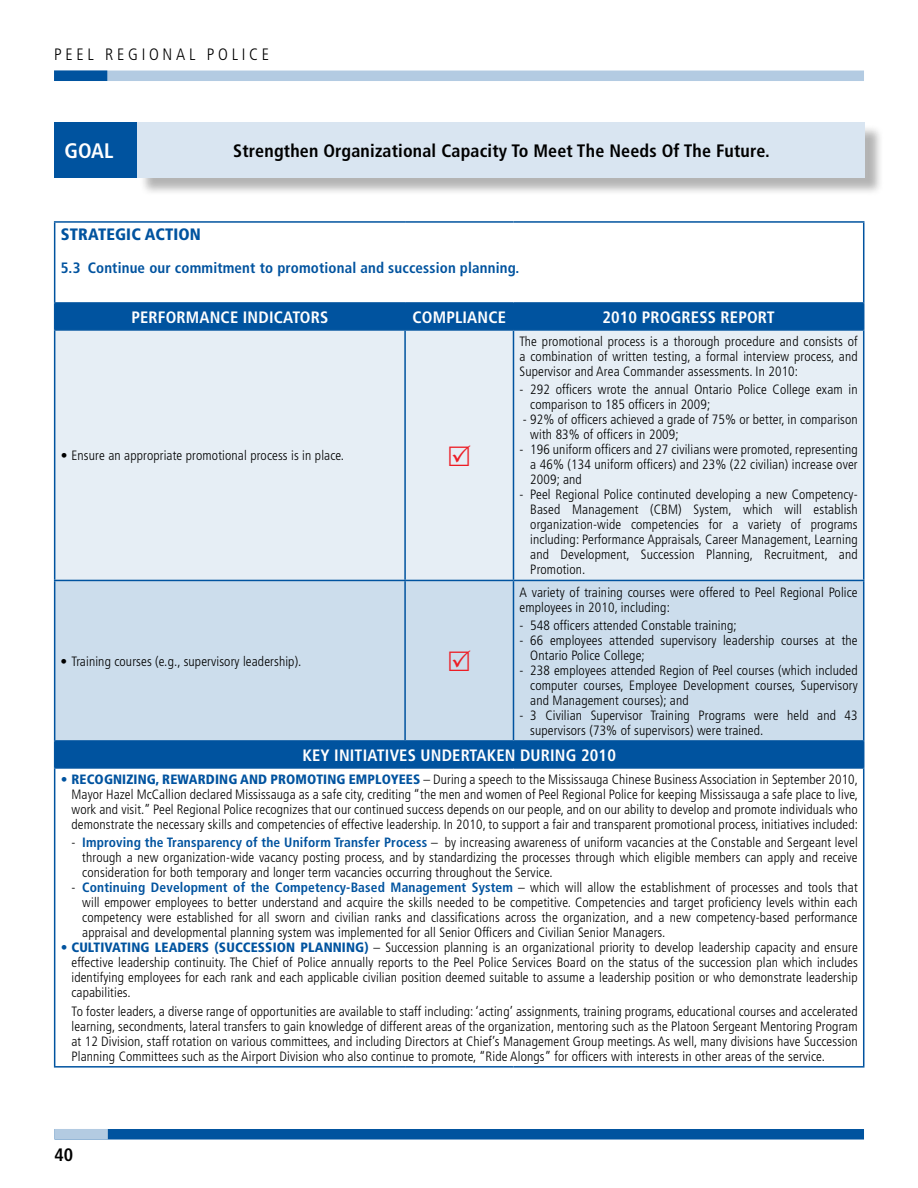
<style>
.page{position:relative;width:918px;height:1188px;background:#fff}
.page>*{position:absolute;margin:0;border:0;box-sizing:border-box;transform-origin:0 0}
.t1{font:700 condensed 21px "Frutiger";color:#fff}
.t2{font:700 condensed 18px "Frutiger";letter-spacing:.01em;color:#000}
.t3{font:700 condensed 16.5px "Frutiger";letter-spacing:.01em;color:#fff}
.t4{font:700 condensed 16.5px "Frutiger";letter-spacing:.01em;color:#fff}
.t5{font:300 condensed 16.5px "Frutiger";letter-spacing:.225em;color:#000}
.t6{font:900 condensed 16.5px "Frutiger";letter-spacing:.01em;color:#00539f}
.t7{font:700 condensed 15px "Frutiger";letter-spacing:.01em;color:#00539f}
.t8{font:300 condensed 13.5px/15px "Frutiger";letter-spacing:.01em;color:#000;text-align:justify}
.s1{font-style:inherit}
.s2{font-weight:900;color:#00539f}
.s3{font-weight:700;color:#00539f}
</style>
<div class="page">
<div style="left:54px;top:71px;width:810px;height:10px;background:#b3cbe2"></div>
<div style="left:54px;top:71px;width:53px;height:10px;background:#00539f"></div>
<div style="left:55px;top:1129px;width:809px;height:11px;background:#00539f"></div>
<div style="left:55px;top:1129px;width:53px;height:10px;background:#b3cbe2"></div>
<div style="left:55px;top:304px;width:808px;height:463px;background:#00539f"></div>
<div style="left:55px;top:331px;width:808px;height:249px;background:#e6eef5"></div>
<div style="left:55px;top:581px;width:808px;height:159px;background:#ccddec"></div>
<svg style="left:54px;top:304px;width:1px;height:25px"></svg>
<hr style="left:404px;top:304px;width:2px;height:25px;background:#00539f">
<svg style="left:513px;top:304px;width:1px;height:25px"></svg>
<svg style="left:863px;top:304px;width:1px;height:25px"></svg>
<hr style="left:54px;top:329px;width:351px;height:2px;background:#00539f">
<hr style="left:54px;top:331px;width:1px;height:249px;background:#00539f">
<hr style="left:405px;top:329px;width:108px;height:2px;background:#00539f">
<hr style="left:404px;top:331px;width:2px;height:249px;background:#00539f">
<hr style="left:513px;top:329px;width:351px;height:2px;background:#00539f">
<hr style="left:513px;top:331px;width:1px;height:249px;background:#00539f">
<hr style="left:863px;top:331px;width:1px;height:249px;background:#00539f">
<hr style="left:54px;top:580px;width:351px;height:1px;background:#00539f">
<hr style="left:54px;top:581px;width:1px;height:159px;background:#00539f">
<hr style="left:405px;top:580px;width:108px;height:1px;background:#00539f">
<hr style="left:404px;top:581px;width:2px;height:159px;background:#00539f">
<hr style="left:513px;top:580px;width:351px;height:1px;background:#00539f">
<hr style="left:513px;top:581px;width:1px;height:159px;background:#00539f">
<hr style="left:863px;top:581px;width:1px;height:159px;background:#00539f">
<svg style="left:54px;top:742px;width:1px;height:25px"></svg>
<svg style="left:863px;top:742px;width:1px;height:25px"></svg>
<hr style="left:54px;top:221px;width:351px;height:2px;background:#00539f">
<hr style="left:54px;top:223px;width:1px;height:79px;background:#00539f">
<hr style="left:405px;top:221px;width:108px;height:2px;background:#00539f">
<hr style="left:513px;top:221px;width:351px;height:2px;background:#00539f">
<hr style="left:863px;top:223px;width:1px;height:79px;background:#00539f">
<hr style="left:54px;top:302px;width:351px;height:2px;background:#00539f">
<hr style="left:405px;top:302px;width:108px;height:2px;background:#00539f">
<hr style="left:513px;top:302px;width:351px;height:2px;background:#00539f">
<hr style="left:54px;top:740px;width:351px;height:2px;background:#00539f">
<hr style="left:405px;top:740px;width:108px;height:2px;background:#00539f">
<hr style="left:513px;top:740px;width:351px;height:2px;background:#00539f">
<hr style="left:54px;top:767px;width:351px;height:2px;background:#00539f">
<hr style="left:54px;top:769px;width:1px;height:297px;background:#00539f">
<hr style="left:405px;top:767px;width:108px;height:2px;background:#00539f">
<hr style="left:513px;top:767px;width:351px;height:2px;background:#00539f">
<hr style="left:863px;top:769px;width:1px;height:297px;background:#00539f">
<hr style="left:54px;top:1066px;width:351px;height:2px;background:#00539f">
<hr style="left:405px;top:1066px;width:108px;height:2px;background:#00539f">
<hr style="left:513px;top:1066px;width:351px;height:2px;background:#00539f">
<div style="left:139px;top:124px;width:745px;height:72px;background:#000;opacity:.3"></div>
<div style="left:137px;top:122px;width:728px;height:55px;background:#d9e5f1"></div>
<div style="left:54px;top:122px;width:83px;height:55px;background:#00539f"></div>
<svg style="left:450px;top:445px;width:21px;height:21px"></svg>
<svg style="left:450px;top:650px;width:21px;height:21px"></svg>
<p class="t5" style="left:54px;top:45px;width:217px">PEEL REGIONAL POLICE</p>
<h1 class="t1" style="left:65px;top:138px;width:13px">GOAL</h1>
<h2 class="t2" style="left:233px;top:140px;width:538px">Strengthen Organizational Capacity To Meet The Needs Of The Future.</h2>
<p class="t6" style="left:61px;top:225px;width:142px">STRATEGIC ACTION</p>
<p class="t7" style="left:61px;top:259px;width:460px">5.3 Continue our commitment to promotional and succession planning.</p>
<p class="t3" style="left:131px;top:307px;width:198px">PERFORMANCE INDICATORS</p>
<p class="t3" style="left:413px;top:307px;width:95px">COMPLIANCE</p>
<p class="t3" style="left:602px;top:307px;width:174px"><span class="s1">2010</span> PROGRESS REPORT</p>
<p class="t8" style="left:61px;top:448px;width:285px">• Ensure an appropriate promotional process is in place.</p>
<p class="t8" style="left:61px;top:654px;width:242px">• Training courses (e.g., supervisory leadership).</p>
<p class="t8" style="left:519px;top:334px;width:340px">The promotional process is a thorough procedure and consists of a combination of written testing, a formal interview process, and Supervisor and Area Commander assessments. In 2010:</p>
<p class="t8" style="left:530px;top:382px;width:329px;text-indent:-11px">- 292 officers wrote the annual Ontario Police College exam in comparison to 185 officers in 2009;</p>
<p class="t8" style="left:530px;top:412px;width:329px;text-indent:-7px">- 92% of officers achieved a grade of 75% or better, in comparison with 83% of officers in 2009;</p>
<p class="t8" style="left:530px;top:442px;width:329px;text-indent:-11px">- 196 uniform officers and 27 civilians were promoted, representing a 46% (134 uniform officers) and 23% (22 civilian) increase over 2009; and</p>
<p class="t8" style="left:530px;top:487px;width:329px;text-indent:-11px">- Peel Regional Police continuted developing a new Competency-Based Management (CBM) System, which will establish organization-wide competencies for a variety of programs including: Performance Appraisals, Career Management, Learning and Development, Succession Planning, Recruitment, and Promotion.</p>
<p class="t8" style="left:519px;top:585px;width:340px">A variety of training courses were offered to Peel Regional Police employees in 2010, including:</p>
<p class="t8" style="left:519px;top:618px;width:219px">- 548 officers attended Constable training;</p>
<p class="t8" style="left:530px;top:633px;width:329px;text-indent:-11px">- 66 employees attended supervisory leadership courses at the<br>Ontario Police College;</p>
<p class="t8" style="left:530px;top:663px;width:329px;text-indent:-11px">- 238 employees attended Region of Peel courses (which included computer courses, Employee Development courses, Supervisory and Management courses); and</p>
<p class="t8" style="left:530px;top:708px;width:329px;text-indent:-11px">- 3 Civilian Supervisor Training Programs were held and 43 supervisors (73% of supervisors) were trained.</p>
<p class="t4" style="left:302px;top:745px;width:85px">KEY INI TIA TIVE</p>
<p class="t4" style="left:408px;top:745px;width:27px">S UNDER</p>
<p class="t4" style="left:470px;top:745px;width:75px">TAKEN DURING</p>
<p class="t4" style="left:581px;top:745px;width:36px">2010</p>
<p class="t8" style="left:71px;top:772px;width:788px;text-indent:-11px"><span class="s2">• RECOGNIZING, REWARDING AND PROMOTING EMPLOYEES</span> – During a speech to the Mississauga Chinese Business Association in September 2010, Mayor Hazel McCallion declared Mississauga as a safe city, crediting “the men and women of Peel Regional Police for keeping Mississauga a safe place to live, work and visit.” Peel Regional Police recognizes that our continued success depends on our people, and on our ability to develop and promote individuals who demonstrate the necessary skills and competencies of effective leadership. In 2010, to support a fair and transparent promotional process, initiatives included:</p>
<p class="t8" style="left:82px;top:835px;width:777px;text-indent:-11px">- <span class="s3">Improving the Transparency of the Uniform Transfer Process</span> – by increasing awareness of uniform vacancies at the Constable and Sergeant level through a new organization-wide vacancy posting process, and by standardizing the processes through which eligible members can apply and receive consideration for both temporary and longer term vacancies occurring throughout the Service.</p>
<p class="t8" style="left:82px;top:880px;width:777px;text-indent:-11px">- <span class="s3">Continuing Development of the Competency-Based Management System</span> – which will allow the establishment of processes and tools that will empower employees to better understand and acquire the skills needed to be competitive. Competencies and target proficiency levels within each competency were established for all sworn and civilian ranks and classifications across the organization, and a new competency-based performance appraisal and developmental planning system was implemented for all Senior Officers and Civilian Senior Managers.</p>
<p class="t8" style="left:71px;top:940px;width:788px;text-indent:-11px"><span class="s2">• CULTIVATING LEADERS (SUCCESSION PLANNING)</span> – Succession planning is an organizational priority to develop leadership capacity and ensure effective leadership continuity. The Chief of Police annually reports to the Peel Police Services Board on the status of the succession plan which includes identifying employees for each rank and each applicable civilian position deemed suitable to assume a leadership position or who demonstrate leadership capabilities.</p>
<p class="t8" style="left:71px;top:1004px;width:788px">To foster leaders, a diverse range of opportunities are available to staff including: ‘acting’ assignments, training programs, educational courses and accelerated learning, secondments, lateral transfers to gain knowledge of different areas of the organization, mentoring such as the Platoon Sergeant Mentoring Program at 12 Division, staff rotation on various committees, and including Directors at Chief’s Management Group meetings. As well, many divisions have Succession Planning Committees such as the Airport Division who also continue to promote, “Ride Alongs” for officers with interests in other areas of the service.</p>
<h2 class="t2" style="left:55px;top:1144px;width:20px">40</h2>
</div>
